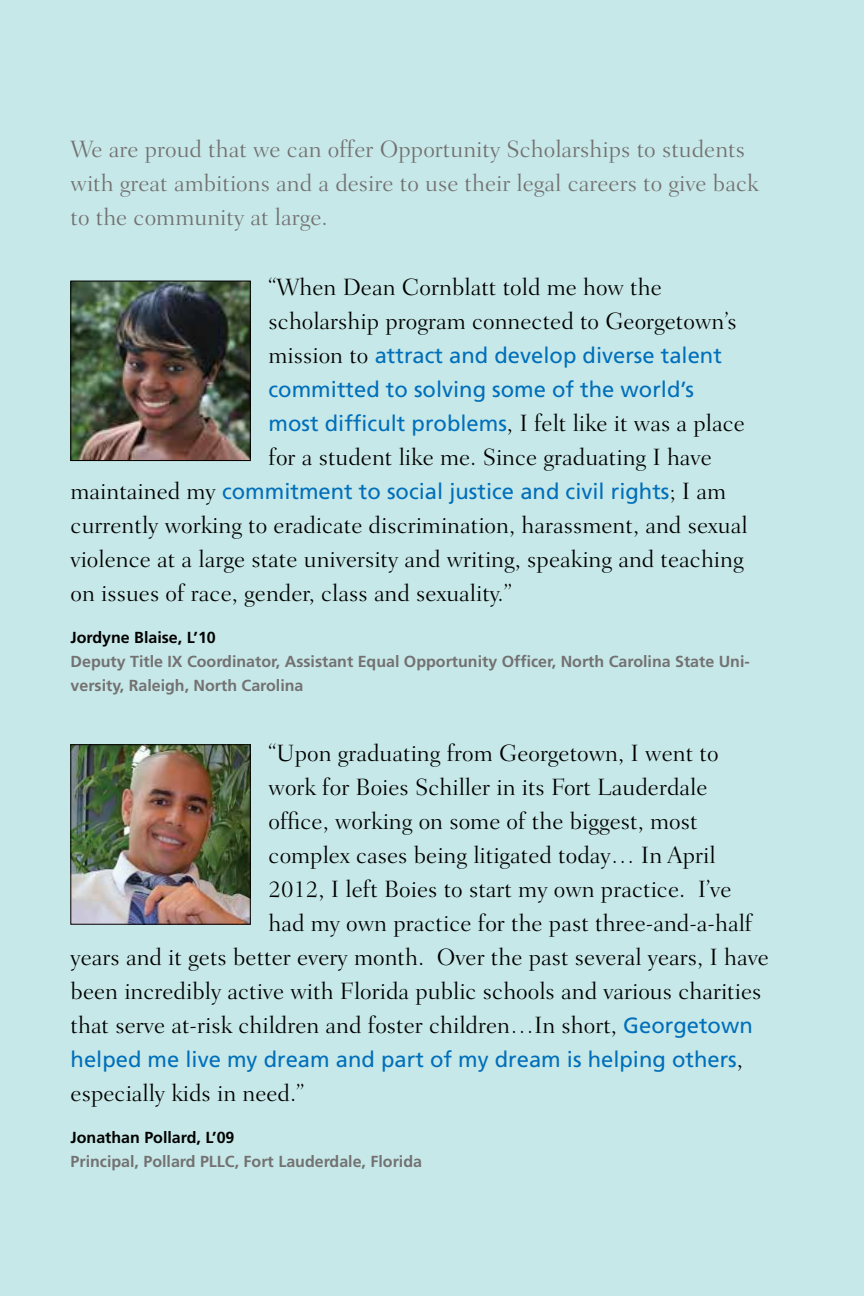
<style>
.page{position:relative;width:864px;height:1296px;background:#c7e8e8}
.page>*{position:absolute;margin:0;border:0;box-sizing:border-box;transform-origin:0 0}
.t1{font:300 24px/34px "Fairfield LH";color:#000}
.t2{font:300 24px/34px "Fairfield LH";color:#737172}
.t3{font:22px/34px "Frutiger";color:#006fba}
.t4{font:700 16px/24px "Frutiger";color:#737172}
.t5{font:700 16px "Frutiger";color:#000}
.s1{font-family:"Fairfield LH";font-weight:300;font-size:24px;color:#000}
.s2{font-family:"Frutiger";font-weight:400;font-size:22px;color:#006fba}
</style>
<div class="page">
<img style="left:73px;top:283px;width:176px;height:176px">
<div style="left:71px;top:281px;width:180px;height:180px;border:1px solid #000"></div>
<img style="left:73px;top:746px;width:176px;height:176px">
<div style="left:71px;top:744px;width:180px;height:180px;border:1px solid #000"></div>
<p class="t2" style="left:71px;top:132px;width:690px">We are proud that we can offer Opportunity Scholarships to students with great ambitions and a desire to use their legal careers to give back to the community at large.</p>
<p class="t1" style="left:269px;top:270px;width:470px">“When Dean Cornblatt told me how the scholarship program connected to Georgetown’s</p>
<p class="t3" style="left:269px;top:338px;width:478px"><span class="s1">mission to</span> attract and develop diverse talent committed to solving some of the world’s most difficult problems<span class="s1">, I felt like it was a place</span></p>
<p class="t1" style="left:269px;top:440px;width:445px">for a student like me. Since graduating I have</p>
<p class="t3" style="left:71px;top:474px;width:657px"><span class="s1">maintained my</span> commitment to social justice and civil rights<span class="s1">; I am</span></p>
<p class="t1" style="left:71px;top:508px;width:679px">currently working to eradicate discrimination, harassment, and sexual violence at a large state university and writing, speaking and teaching on issues of race, gender, class and sexuality.”</p>
<p class="t5" style="left:71px;top:628px;width:147px">Jordyne Blaise, L’10</p>
<p class="t4" style="left:71px;top:649px;width:681px">Deputy Title IX Coordinator, Assistant Equal Opportunity Officer, North Carolina State Uni&shy;versity, Raleigh, North Carolina</p>
<p class="t1" style="left:269px;top:736px;width:485px">“Upon graduating from Georgetown, I went to work for Boies Schiller in its Fort Lauderdale office, working on some of the biggest, most complex cases being litigated today… In April 2012, I left Boies to start my own practice. I’ve had my own practice for the past three-and-a-half</p>
<p class="t1" style="left:71px;top:940px;width:700px">years and it gets better every month. Over the past several years, I have been incredibly active with Florida public schools and various charities that serve at-risk children and foster children…In short, <span class="s2">Georgetown</span></p>
<p class="t3" style="left:71px;top:1042px;width:674px">helped me live my dream and part of my dream is helping others<span class="s1">,</span></p>
<p class="t1" style="left:71px;top:1076px;width:235px">especially kids in need.”</p>
<p class="t5" style="left:71px;top:1128px;width:165px">Jonathan Pollard, L’09</p>
<p class="t4" style="left:71px;top:1149px;width:353px">Principal, Pollard PLLC, Fort Lauderdale, Florida</p>
</div>
